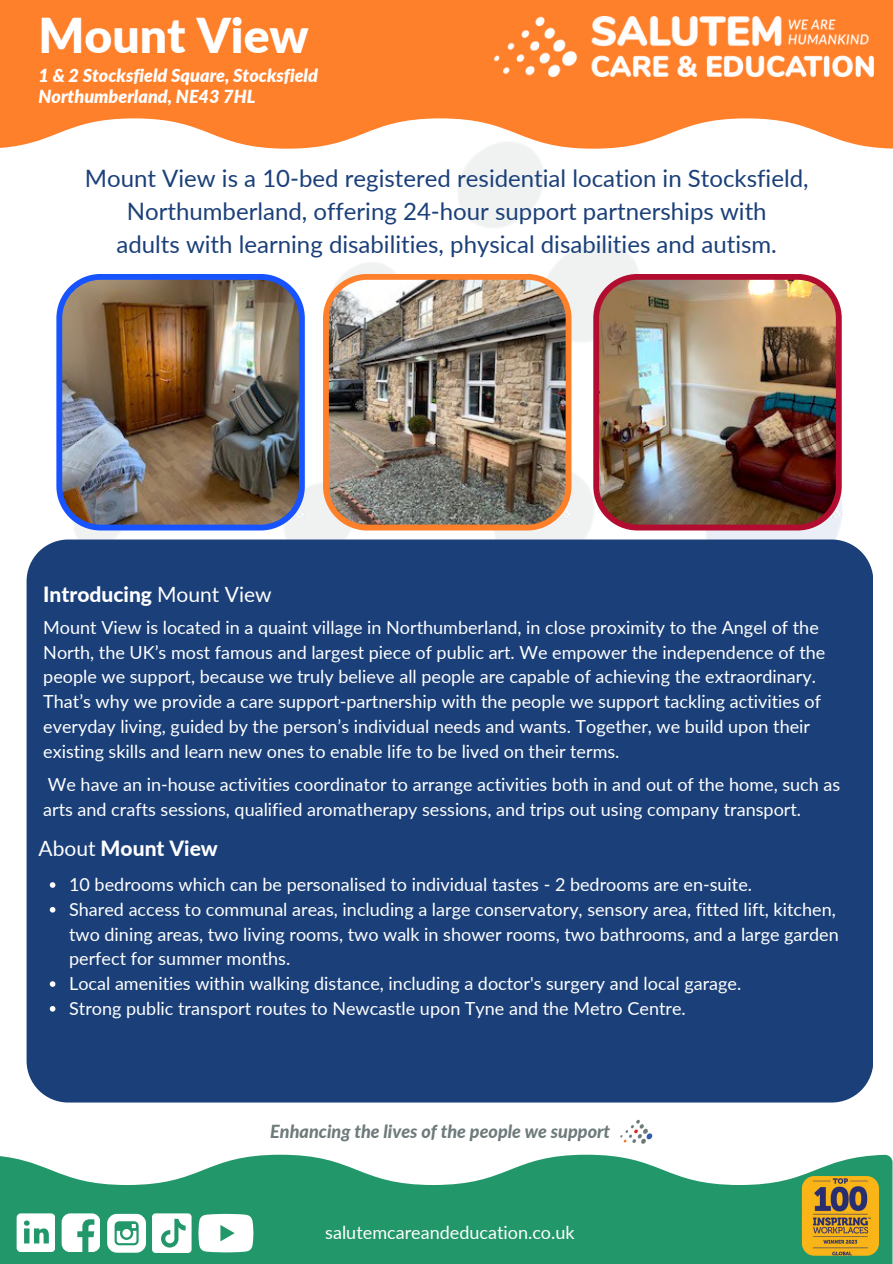
<style>
.page{position:relative;width:893px;height:1264px;background:#fff}
.page>*{position:absolute;margin:0;border:0;box-sizing:border-box;transform-origin:0 0}
.t1{font:900 48px "Lato";color:#fff}
.t2{font:24px/32.7px "Lato";color:#1b4079;text-align:center}
.t3{font:800 21px "Lato";color:#fff}
.t4{font:18px/24.8px "Lato";color:#fff}
.t5{font:italic 900 18px "Lato";color:#fff}
.t6{font:italic 800 18px "Lato";color:#6e7a7b}
.s1{font-weight:400}
</style>
<div class="page">
<img style="left:26px;top:149px;width:816px;height:608px">
<svg style="left:0;top:0;width:892px;height:149px;background:#fe9046"></svg>
<div style="left:27px;top:539px;width:846px;height:563px;background:#1b4079"></div>
<svg style="left:0;top:1154px;width:892px;height:109px;fill:#21976a"></svg>
<img style="left:56px;top:274px;width:249px;height:256px">
<img style="left:323px;top:274px;width:248px;height:256px">
<img style="left:593px;top:274px;width:248px;height:256px">
<img style="left:620px;top:1119px;width:33px;height:25px">
<svg style="left:50px;top:882px;width:5px;height:5px"></svg>
<svg style="left:50px;top:907px;width:5px;height:5px"></svg>
<svg style="left:50px;top:981px;width:5px;height:5px"></svg>
<svg style="left:50px;top:1006px;width:5px;height:5px"></svg>
<svg style="left:107px;top:1213px;width:39px;height:39px"></svg>
<svg style="left:62px;top:1213px;width:38px;height:38px"></svg>
<svg style="left:17px;top:1213px;width:38px;height:38px"></svg>
<svg style="left:152px;top:1213px;width:39px;height:39px"></svg>
<svg style="left:198px;top:1213px;width:55px;height:39px"></svg>
<img style="left:494px;top:16px;width:379px;height:60px">
<svg style="left:799px;top:1174px;width:81px;height:83px;background:#b39234"></svg>
<p class="t1" style="left:39px;top:6px;width:272px">Mount View</p>
<p class="t5" style="left:39px;top:64px;width:281px">1 &amp; 2 Stocksfield Square, Stocksfield</p>
<p class="t5" style="left:39px;top:85px;width:218px">Northumberland, NE43 7HL</p>
<p class="t2" style="left:85px;top:162px;width:725px">Mount View is a 10-bed registered residential location in Stocksfield,<br>Northumberland, offering 24-hour support partnerships with</p>
<p class="t2" style="left:116px;top:227px;width:662px">adults with learning disabilities, physical disabilities and autism.</p>
<p class="t3" style="left:43px;top:581px;width:230px">Introducing <span class="s1">Mount View</span></p>
<p class="t4" style="left:43px;top:614px;width:783px">Mount View is located in a quaint village in Northumberland, in close proximity to the Angel of the North, the UK’s most famous and largest piece of public art. We empower the independence of the people we support, because we truly believe all people are capable of achieving the extraordinary.<br>That’s why we provide a care support-partnership with the people we support tackling activities of everyday living, guided by the person’s individual needs and wants. Together, we build upon their existing skills and learn new ones to enable life to be lived on their terms.</p>
<p class="t4" style="left:43px;top:772px;width:798px">We have an in-house activities coordinator to arrange activities both in and out of the home, such as arts and crafts sessions, qualified aromatherapy sessions, and trips out using company transport.</p>
<p class="t3" style="left:39px;top:835px;width:181px"><span class="s1">About</span> Mount View</p>
<p class="t4" style="left:69px;top:871px;width:684px">10 bedrooms which can be personalised to individual tastes - 2 bedrooms are en-suite.</p>
<p class="t4" style="left:69px;top:896px;width:771px">Shared access to communal areas, including a large conservatory, sensory area, fitted lift, kitchen, two dining areas, two living rooms, two walk in shower rooms, two bathrooms, and a large garden perfect for summer months.</p>
<p class="t4" style="left:69px;top:970px;width:673px">Local amenities within walking distance, including a doctor's surgery and local garage.</p>
<p class="t4" style="left:69px;top:995px;width:618px">Strong public transport routes to Newcastle upon Tyne and the Metro Centre.</p>
<p class="t6" style="left:270px;top:1120px;width:341px">Enhancing the lives of the people we support</p>
<p class="t4" style="left:325px;top:1219px;width:251px">salutemcareandeducation.co.uk</p>
</div>
